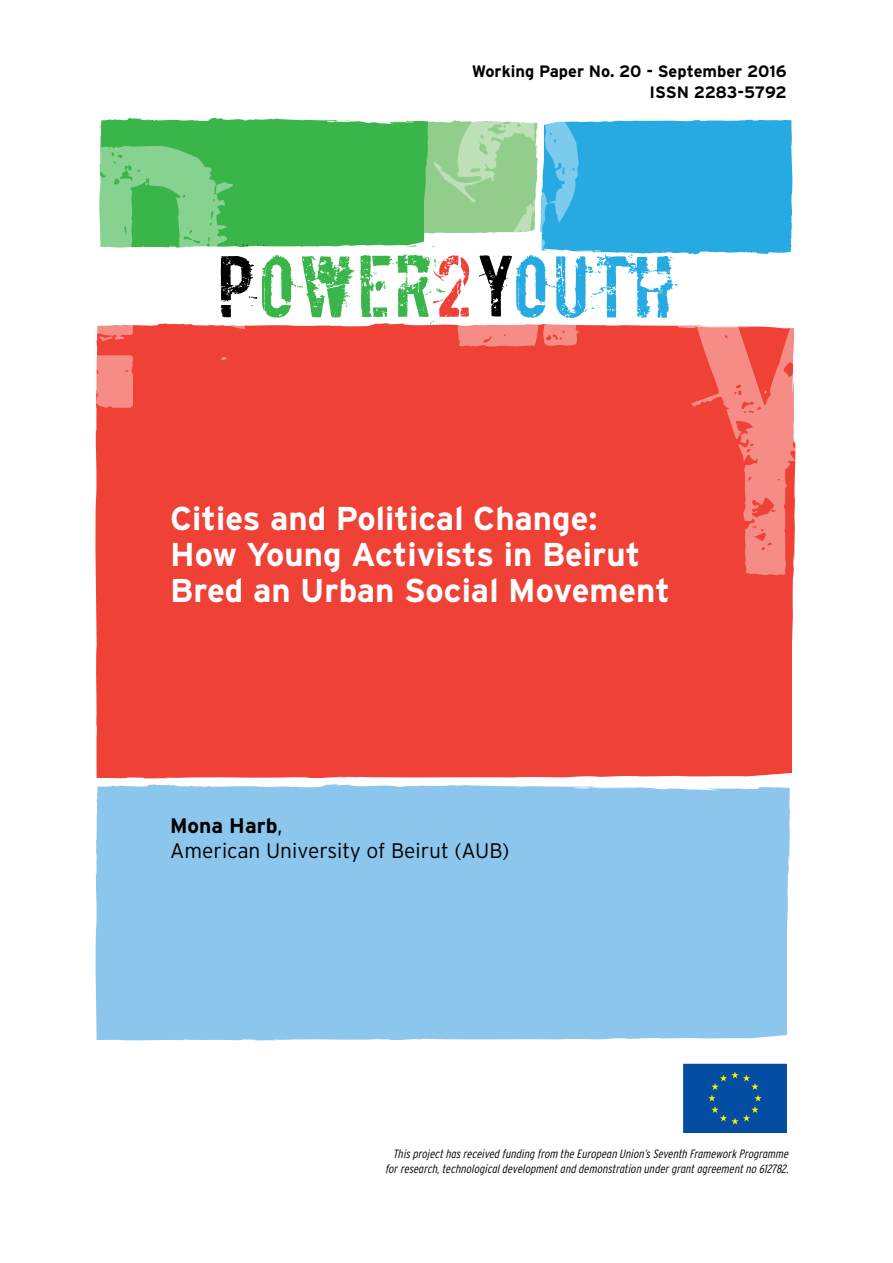
<style>
.page{position:relative;width:893px;height:1263px;background:#fff}
.page>*{position:absolute;margin:0;border:0;box-sizing:border-box;transform-origin:0 0}
.t1{font:700 33px/36px "Interstate";color:#fff}
.t2{font:300 21px/25.2px "Interstate";color:#000}
.t3{font:700 16.5px/21px "Interstate";color:#000;text-align:right}
.t4{font:italic 300 condensed 12px/14.4px "Interstate";color:#000;text-align:right}
.s1{font-weight:700}
</style>
<div class="page">
<div style="left:95px;top:784px;width:695px;height:257px;background:#8cc6ec"></div>
<div style="left:95px;top:408px;width:699px;height:371px;background:#ef4136"></div>
<svg style="left:683px;top:1063px;width:104px;height:70px"></svg>
<svg style="left:97px;top:117px;width:699px;height:458px"></svg>
<h3 class="t3" style="left:472px;top:61px;width:316px">Working Paper No. 20 - September 2016<br>ISSN 2283-5792</h3>
<h1 class="t1" style="left:170px;top:500px;width:501px">Cities and Political Change:<br>How Young Activists in Beirut<br>Bred an Urban Social Movement</h1>
<h2 class="t2" style="left:170px;top:813px;width:341px"><span class="s1">Mona Harb</span>,<br>American University of Beirut (AUB)</h2>
<p class="t4" style="left:385px;top:1147px;width:405px">This project has received funding from the European Union’s Seventh Framework Programme for research, technological development and demonstration under grant agreement no 612782.</p>
</div>
